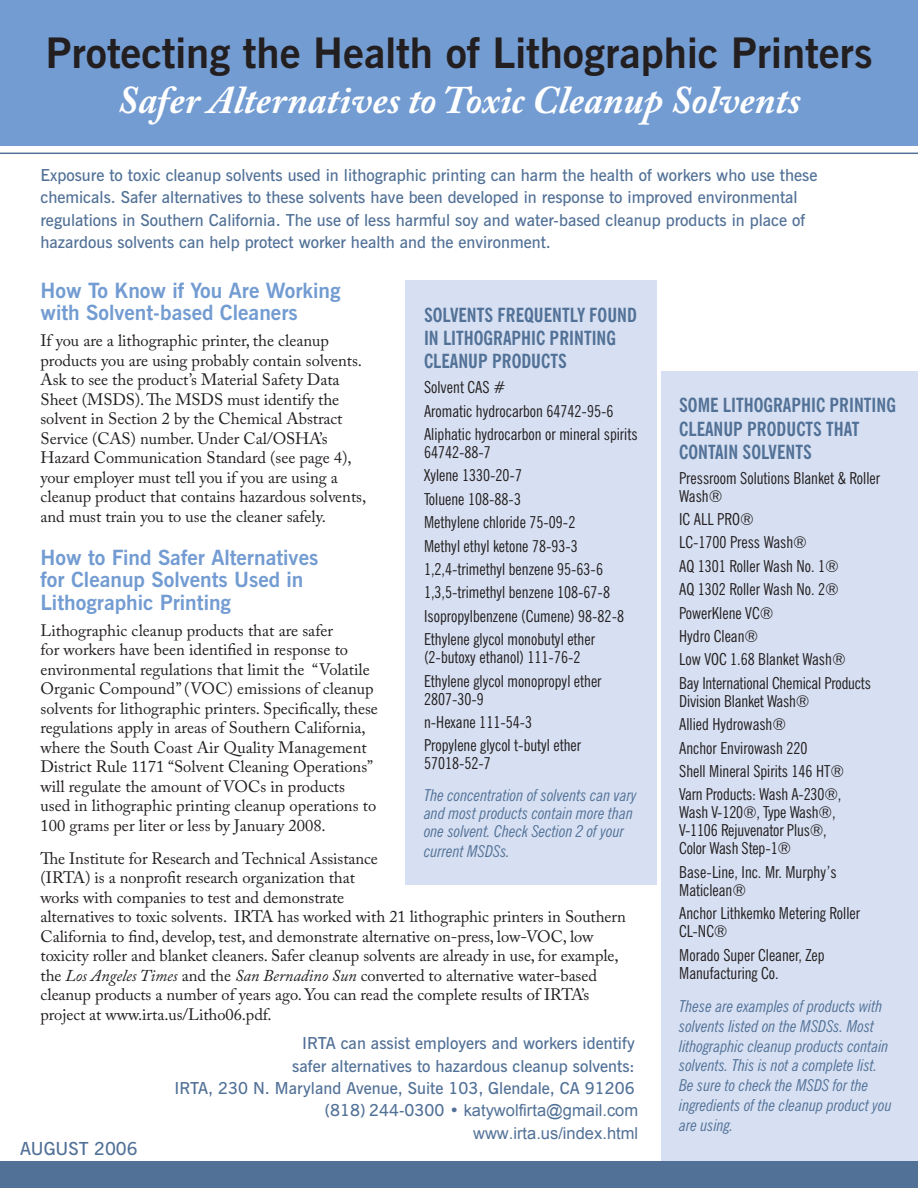
<style>
.page{position:relative;width:918px;height:1188px;background:#fff}
.page>*{position:absolute;margin:0;border:0;box-sizing:border-box;transform-origin:0 0}
.t1{font:700 42px "News Gothic BT";color:#231f20}
.t2{font:italic 700 39px "Adobe Caslon Pro";color:#fff}
.t3{font:700 21px/22.5px "News Gothic BT";color:#739cd2}
.t4{font:700 condensed 19.5px/23.4px "News Gothic BT";color:#527197}
.t5{font:600 18px "News Gothic BT";color:#527197}
.t6{font:16.5px/19.5px "Adobe Caslon Pro";letter-spacing:-.005em;color:#231f20}
.t7{font:condensed 16.5px/23.4px "News Gothic BT";color:#231f20}
.t8{font:600 16.5px/22.5px "News Gothic BT";color:#527197}
.t9{font:italic condensed 16.5px/19.8px "News Gothic BT";color:#527197}
.t10{font:16.5px/23px "Arial";color:#527197;text-align:right}
.s1{font-style:italic}
.s2{font-family:"News Gothic BT";font-weight:600}
</style>
<div class="page">
<div style="left:662px;top:372px;width:256px;height:816px;background:#d7e0f2"></div>
<div style="left:0;top:1161px;width:918px;height:27px;background:#527197"></div>
<hr style="left:0;top:153px;width:918px;height:1px;background:#527197">
<div style="left:0;top:0;width:918px;height:146px;background:#739cd2"></div>
<div style="left:405px;top:280px;width:252px;height:605px;background:#d7e0f2"></div>
<h1 class="t1" style="left:46px;top:38px;width:828px">Protecting the Health of Lithographic Printers</h1>
<h1 class="t2" style="left:117px;top:85px;width:685px">Safer Alternatives to Toxic Cleanup Solvents</h1>
<p class="t8" style="left:40px;top:165px;width:779px">Exposure to toxic cleanup solvents used in lithographic printing can harm the health of workers who use these chemicals. Safer alternatives to these solvents have been developed in response to improved environmental regulations in Southern California. The use of less harmful soy and water-based cleanup products in place of</p>
<p class="t8" style="left:40px;top:232px;width:512px">hazardous solvents can help protect worker health and the environment.</p>
<h2 class="t3" style="left:40px;top:281px;width:301px">How To Know if You Are Working with Solvent-based Cleaners</h2>
<p class="t6" style="left:40px;top:333px;width:327px">If you are a lithographic printer, the cleanup products you are using probably contain solvents.<br>Ask to see the product’s Material Safety Data Sheet (MSDS). Te MSDS must identify the solvent in Section 2 by the Chemical Abstract Service (CAS) number. Under Cal/OSHA’s Hazard Communication Standard (see page 4), your employer must tell you if you are using a cleanup product that contains hazardous solvents, and must train you to use the cleaner safely.</p>
<h3 class="t3" style="left:40px;top:548px;width:279px">How to Find Safer Alternatives for Cleanup Solvents Used in<br>Lithographic Printing</h3>
<p class="t6" style="left:40px;top:623px;width:339px">Lithographic cleanup products that are safer<br>for workers have been identified in response to environmental regulations that limit the “Volatile Organic Compound” (VOC) emissions of cleanup solvents for lithographic printers. Specifically, these regulations apply in areas of Southern California, where the South Coast Air Quality Management District Rule 1171 “Solvent Cleaning Operations” will regulate the amount of VOCs in products used in lithographic printing cleanup operations to 100 grams per liter or less by January 2008.</p>
<p class="t6" style="left:40px;top:851px;width:339px">Te Institute for Research and Technical Assistance (IRTA) is a nonprofit research organization that works with companies to test and demonstrate</p>
<p class="t6" style="left:40px;top:909px;width:587px">alternatives to toxic solvents. IRTA has worked with 21 lithographic printers in Southern California to find, develop, test, and demonstrate alternative on-press, low-VOC, low toxicity roller and blanket cleaners. Safer cleanup solvents are already in use, for example, the <span class="s1">Los Angeles Times</span> and the <span class="s1">San Bernadino Sun</span> converted to alternative water-based cleanup products a number of years ago. You can read the complete results of IRTA’s project at www.irta.us/Litho06.pdf.</p>
<h3 class="t4" style="left:424px;top:304px;width:214px">SOLVENTS FREQUENTLY FOUND<br>IN LITHOGRAPHIC PRINTING<br>CLEANUP PRODUCTS</h3>
<p class="t7" style="left:424px;top:377px;width:215px">Solvent CAS #<br>Aromatic hydrocarbon 64742-95-6<br>Aliphatic hydrocarbon or mineral spirits</p>
<p class="t7" style="left:424px;top:441px;width:202px">64742-88-7<br>Xylene 1330-20-7<br>Toluene 108-88-3<br>Methylene chloride 75-09-2<br>Methyl ethyl ketone 78-93-3<br>1,2,4-trimethyl benzene 95-63-6<br>1,3,5-trimethyl benzene 108-67-8<br>Isopropylbenzene (Cumene) 98-82-8<br>Ethylene glycol monobutyl ether</p>
<p class="t7" style="left:424px;top:647px;width:158px">(2-butoxy ethanol) 111-76-2</p>
<p class="t7" style="left:424px;top:673px;width:179px;line-height:18px">Ethylene glycol monopropyl ether<br>2807-30-9</p>
<p class="t7" style="left:424px;top:711px;width:159px">n-Hexane 111-54-3<br>Propylene glycol t-butyl ether</p>
<p class="t7" style="left:424px;top:753px;width:68px">57018-52-7</p>
<p class="t9" style="left:424px;top:787px;width:214px;line-height:18px">The concentration of solvents can vary and most products contain more than one solvent. Check Section 2 of your</p>
<p class="t9" style="left:424px;top:842px;width:88px">current MSDSs.</p>
<h3 class="t4" style="left:679px;top:395px;width:218px">SOME LITHOGRAPHIC PRINTING<br>CLEANUP PRODUCTS THAT<br>CONTAIN SOLVENTS</h3>
<p class="t7" style="left:679px;top:470px;width:202px;line-height:18px">Pressroom Solutions Blanket &amp; Roller<br>Wash®</p>
<p class="t7" style="left:679px;top:508px;width:161px">IC ALL PRO®<br>LC-1700 Press Wash®<br>AQ 1301 Roller Wash No. 1®<br>AQ 1302 Roller Wash No. 2®<br>PowerKlene VC®<br>Hydro Clean®</p>
<p class="t7" style="left:679px;top:649px;width:193px">Low VOC 1.68 Blanket Wash®<br>Bay International Chemical Products</p>
<p class="t7" style="left:679px;top:690px;width:132px">Division Blanket Wash®</p>
<p class="t7" style="left:679px;top:714px;width:167px">Allied Hydrowash®<br>Anchor Envirowash 220<br>Shell Mineral Spirits 146 HT®<br>Varn Products: Wash A-230®,</p>
<p class="t7" style="left:679px;top:804px;width:158px;line-height:18px">Wash V-120®, Type Wash®,<br>V-1106 Rejuvenator Plus®,<br>Color Wash Step-1®</p>
<p class="t7" style="left:679px;top:861px;width:159px">Base-Line, Inc. Mr. Murphy’s</p>
<p class="t7" style="left:679px;top:879px;width:182px">Maticlean®<br>Anchor Lithkemko Metering Roller</p>
<p class="t7" style="left:679px;top:921px;width:50px">CL-NC®</p>
<p class="t7" style="left:679px;top:947px;width:147px;line-height:18px">Morado Super Cleaner, Zep<br>Manufacturing Co.</p>
<p class="t9" style="left:679px;top:998px;width:214px">These are examples of products with solvents listed on the MSDSs. Most lithographic cleanup products contain solvents. This is not a complete list.<br>Be sure to check the MSDS for the ingredients of the cleanup product you are using.</p>
<p class="t8" style="left:175px;top:1033px;width:462px;text-align:right">IRTA can assist employers and workers identify<br>safer alternatives to hazardous cleanup solvents:<br>IRTA, 230 N. Maryland Avenue, Suite 103, Glendale, CA 91206</p>
<p class="t10" style="left:325px;top:1099px;width:315px"><span class="s2">(818) 244-0300</span> katywolfirta@gmail.com www.irta.us/index.html</p>
<p class="t5" style="left:20px;top:1142px;width:119px">AUGUST 2006</p>
</div>
